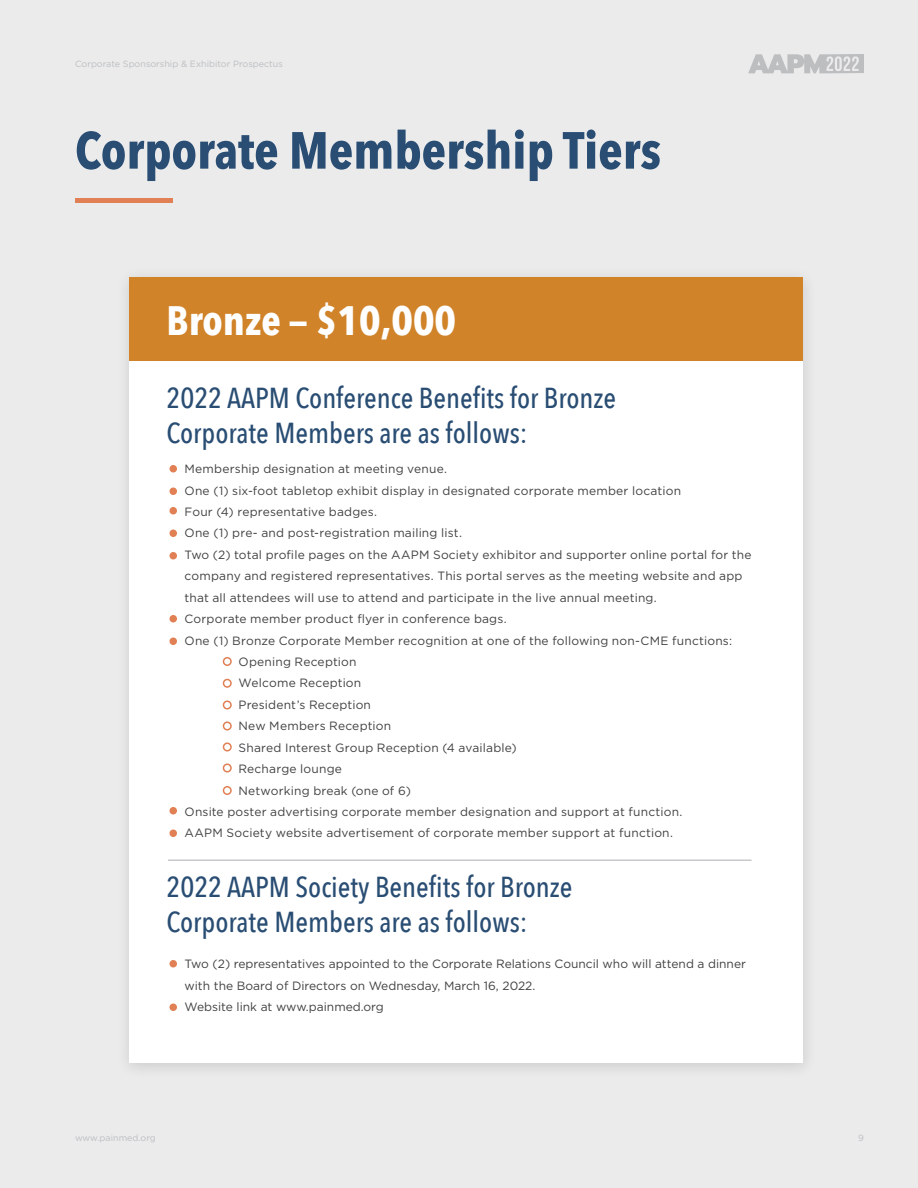
<style>
.page{position:relative;width:918px;height:1188px;background:#ebebec}
.page>*{position:absolute;margin:0;border:0;box-sizing:border-box;transform-origin:0 0}
.t1{font:700 51.6px "Avenir Next Condensed";color:#294d73}
.t2{font:700 40.95px "Avenir Next Condensed";color:#fff}
.t3{font:500 28.8px/34.7px "Avenir Next Condensed";color:#294d73}
.t4{font:12px/21.5px "Gotham";letter-spacing:.015em;color:#414042}
.t5{font:9px "Gotham";color:#bcbec0}
</style>
<div class="page">
<svg style="left:748px;top:54px;width:116px;height:19px"></svg>
<div style="left:116px;top:266px;width:702px;height:815px;background:#000;opacity:.13"></div>
<div style="left:129px;top:278px;width:673px;height:786px;background:#fff"></div>
<div style="left:129px;top:278px;width:673px;height:84px;background:#d08329"></div>
<hr style="left:168px;top:860px;width:584px;height:1px;background:#c7c8ca">
<div style="left:170px;top:465px;width:7px;height:7px;background:#e08054;border-radius:50%"></div>
<div style="left:170px;top:488px;width:7px;height:7px;background:#e08054;border-radius:50%"></div>
<div style="left:170px;top:507px;width:7px;height:7px;background:#e08054;border-radius:50%"></div>
<div style="left:170px;top:530px;width:7px;height:7px;background:#e08054;border-radius:50%"></div>
<div style="left:170px;top:552px;width:7px;height:8px;background:#e08054;border-radius:50%"></div>
<div style="left:170px;top:615px;width:7px;height:7px;background:#e08054;border-radius:50%"></div>
<div style="left:170px;top:638px;width:7px;height:7px;background:#e08054;border-radius:50%"></div>
<div style="left:223px;top:679px;width:9px;height:9px;border:2px solid #e08054;border-radius:50%"></div>
<div style="left:223px;top:657px;width:9px;height:9px;border:2px solid #e08054;border-radius:50%"></div>
<div style="left:223px;top:700px;width:9px;height:10px;border:2px solid #e08054;border-radius:50%"></div>
<div style="left:223px;top:722px;width:9px;height:8px;border:2px solid #e08054;border-radius:50%"></div>
<div style="left:223px;top:742px;width:9px;height:10px;border:2px solid #e08054;border-radius:50%"></div>
<div style="left:223px;top:764px;width:9px;height:8px;border:2px solid #e08054;border-radius:50%"></div>
<div style="left:223px;top:786px;width:9px;height:9px;border:2px solid #e08054;border-radius:50%"></div>
<div style="left:170px;top:807px;width:7px;height:7px;background:#e08054;border-radius:50%"></div>
<div style="left:170px;top:830px;width:7px;height:7px;background:#e08054;border-radius:50%"></div>
<div style="left:170px;top:960px;width:7px;height:8px;background:#e08054;border-radius:50%"></div>
<div style="left:170px;top:1004px;width:7px;height:7px;background:#e08054;border-radius:50%"></div>
<div style="left:75px;top:198px;width:97px;height:5px;background:#e08054"></div>
<p class="t5" style="left:75px;top:58px;width:209px">Corporate Sponsorship &amp; Exhibitor Prospectus</p>
<h1 class="t1" style="left:75px;top:119px;width:588px">Corporate Membership Tiers</h1>
<h2 class="t2" style="left:166px;top:296px;width:291px">Bronze — $10,000</h2>
<h3 class="t3" style="left:166px;top:381px;width:451px">2022 AAPM Conference Benefits for Bronze<br>Corporate Members are as follows:</h3>
<p class="t4" style="left:184px;top:458px;width:264px">Membership designation at meeting venue.</p>
<p class="t4" style="left:184px;top:479px;width:498px">One (1) six-foot tabletop exhibit display in designated corporate member location</p>
<p class="t4" style="left:184px;top:501px;width:194px">Four (4) representative badges.</p>
<p class="t4" style="left:184px;top:522px;width:279px">One (1) pre- and post-registration mailing list.</p>
<p class="t4" style="left:184px;top:544px;width:569px">Two (2) total profile pages on the AAPM Society exhibitor and supporter online portal for the</p>
<p class="t4" style="left:184px;top:565px;width:560px">company and registered representatives. This portal serves as the meeting website and app</p>
<p class="t4" style="left:184px;top:586px;width:474px">that all attendees will use to attend and participate in the live annual meeting.</p>
<p class="t4" style="left:184px;top:608px;width:324px">Corporate member product flyer in conference bags.</p>
<p class="t4" style="left:184px;top:629px;width:549px">One (1) Bronze Corporate Member recognition at one of the following non-CME functions:</p>
<p class="t4" style="left:238px;top:651px;width:120px">Opening Reception</p>
<p class="t4" style="left:238px;top:672px;width:124px">Welcome Reception</p>
<p class="t4" style="left:238px;top:694px;width:134px">President’s Reception</p>
<p class="t4" style="left:238px;top:715px;width:154px">New Members Reception</p>
<p class="t4" style="left:238px;top:736px;width:280px">Shared Interest Group Reception (4 available)</p>
<p class="t4" style="left:238px;top:758px;width:105px">Recharge lounge</p>
<p class="t4" style="left:238px;top:779px;width:174px">Networking break (one of 6)</p>
<p class="t4" style="left:184px;top:801px;width:499px">Onsite poster advertising corporate member designation and support at function.</p>
<p class="t4" style="left:184px;top:822px;width:490px">AAPM Society website advertisement of corporate member support at function.</p>
<h3 class="t3" style="left:166px;top:870px;width:408px">2022 AAPM Society Benefits for Bronze<br>Corporate Members are as follows:</h3>
<p class="t4" style="left:184px;top:953px;width:563px">Two (2) representatives appointed to the Corporate Relations Council who will attend a dinner with the Board of Directors on Wednesday, March 16, 2022.<br>Website link at www.painmed.org</p>
<p class="t5" style="left:75px;top:1132px;width:82px">www.painmed.org</p>
<p class="t5" style="left:858px;top:1132px;width:7px">9</p>
</div>
